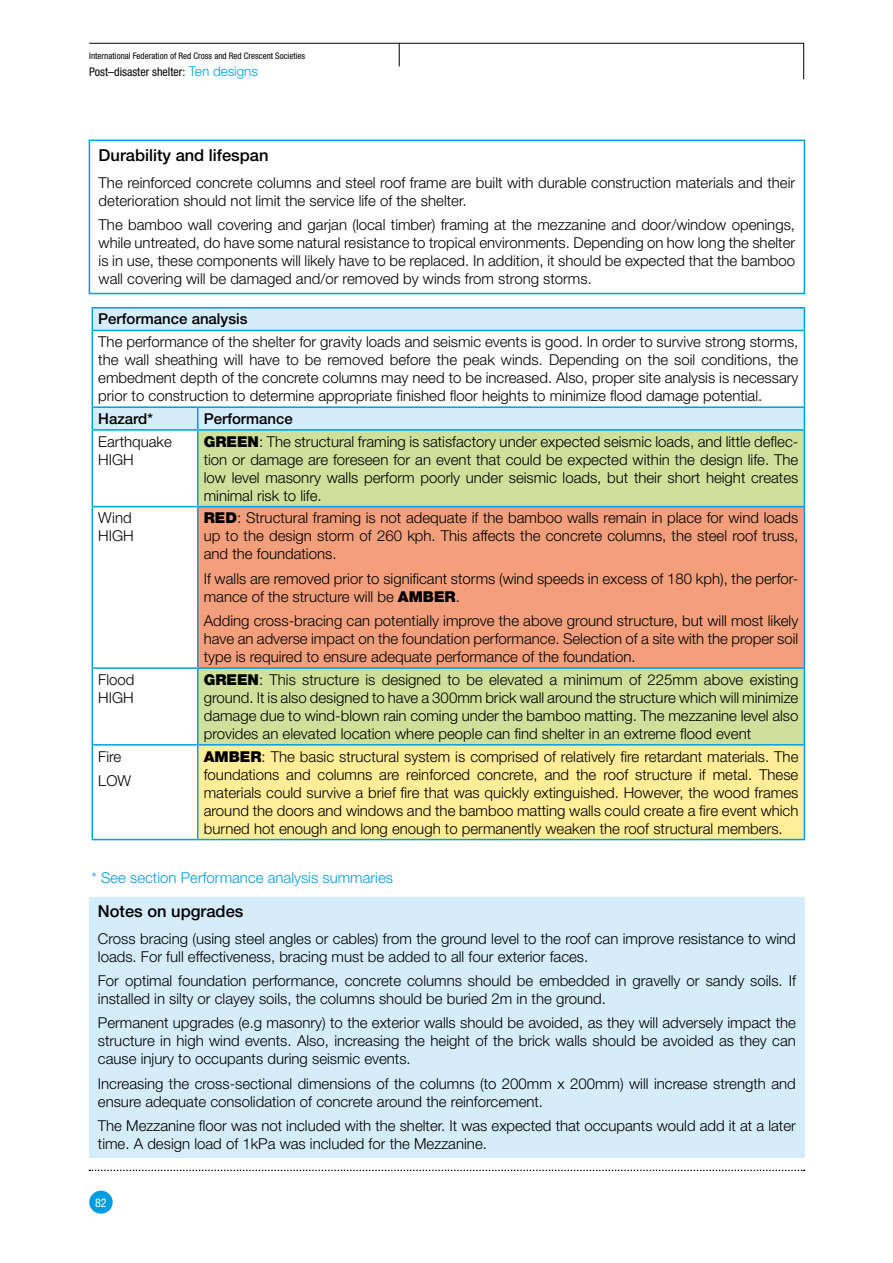
<style>
.page{position:relative;width:893px;height:1263px;background:#fff}
.page>*{position:absolute;margin:0;border:0;box-sizing:border-box;transform-origin:0 0}
.t1{font:500 16.5px "Helvetica Neue LT Pro";color:#000}
.t2{font:300 15px/18px "Helvetica Neue LT Pro";color:#000}
.t3{font:300 15px "Helvetica Neue LT Pro";color:#009ee0}
.t4{font:500 15px "Helvetica Neue LT Pro";color:#000}
.t5{font:condensed 12px "Helvetica Neue";color:#000}
.t6{font:condensed 12px "Helvetica Neue";color:#fff}
.t7{font:condensed 9px "Helvetica Neue";color:#000}
.s1{font-family:"Helvetica Neue LT Pro";font-weight:300;font-stretch:normal;font-size:13.5px;color:#009ee0}
.s2{font-weight:500}
.s3{font-weight:900}
</style>
<div class="page">
<svg style="left:89px;top:1169px;width:716px;height:2px"></svg>
<div style="left:89px;top:1191px;width:24px;height:23px;background:#009ee0;border-radius:50%"></div>
<svg style="left:89px;top:43px;width:715px;height:37px"></svg>
<div style="left:89px;top:897px;width:715px;height:261px;background:#d5edfa"></div>
<svg style="left:93px;top:308px;width:711px;height:121px"></svg>
<div style="left:198px;top:431px;width:606px;height:313px;background:#d0df99"></div>
<div style="left:198px;top:507px;width:606px;height:161px;background:#f39f7b"></div>
<div style="left:198px;top:745px;width:606px;height:94px;background:#ffed98"></div>
<hr style="left:92px;top:331px;width:1px;height:75px;background:#009ee0">
<hr style="left:804px;top:331px;width:1px;height:75px;background:#009ee0">
<hr style="left:92px;top:406px;width:106px;height:2px;background:#009ee0">
<hr style="left:198px;top:406px;width:607px;height:2px;background:#009ee0">
<svg style="left:92px;top:408px;width:106px;height:431px"></svg>
<svg style="left:804px;top:408px;width:1px;height:21px"></svg>
<hr style="left:92px;top:429px;width:106px;height:2px;background:#009ee0">
<hr style="left:198px;top:429px;width:607px;height:2px;background:#009ee0">
<hr style="left:92px;top:431px;width:1px;height:75px;background:#009ee0">
<hr style="left:197px;top:431px;width:1px;height:75px;background:#009ee0">
<hr style="left:804px;top:431px;width:1px;height:75px;background:#009ee0">
<hr style="left:92px;top:506px;width:106px;height:1px;background:#009ee0">
<hr style="left:92px;top:507px;width:1px;height:160px;background:#009ee0">
<hr style="left:198px;top:506px;width:607px;height:1px;background:#009ee0">
<hr style="left:197px;top:507px;width:1px;height:160px;background:#009ee0">
<hr style="left:804px;top:507px;width:1px;height:160px;background:#009ee0">
<hr style="left:92px;top:667px;width:106px;height:2px;background:#009ee0">
<hr style="left:92px;top:669px;width:1px;height:75px;background:#009ee0">
<hr style="left:198px;top:667px;width:607px;height:2px;background:#009ee0">
<hr style="left:197px;top:669px;width:1px;height:75px;background:#009ee0">
<hr style="left:804px;top:669px;width:1px;height:75px;background:#009ee0">
<hr style="left:92px;top:744px;width:106px;height:2px;background:#009ee0">
<hr style="left:92px;top:746px;width:1px;height:93px;background:#009ee0">
<hr style="left:198px;top:744px;width:607px;height:2px;background:#009ee0">
<hr style="left:197px;top:746px;width:1px;height:93px;background:#009ee0">
<hr style="left:804px;top:746px;width:1px;height:93px;background:#009ee0">
<hr style="left:92px;top:839px;width:106px;height:1px;background:#009ee0">
<hr style="left:198px;top:839px;width:607px;height:1px;background:#009ee0">
<hr style="left:92px;top:307px;width:106px;height:1px;background:#009ee0">
<svg style="left:92px;top:308px;width:1px;height:22px"></svg>
<hr style="left:198px;top:307px;width:607px;height:1px;background:#009ee0">
<svg style="left:804px;top:308px;width:1px;height:22px"></svg>
<hr style="left:92px;top:330px;width:106px;height:1px;background:#009ee0">
<hr style="left:198px;top:330px;width:607px;height:1px;background:#009ee0">
<div style="left:89px;top:140px;width:716px;height:154px;border:2px solid #009ee0"></div>
<p class="t7" style="left:89px;top:51px;width:218px">International Federation of Red Cross and Red Crescent Societies</p>
<p class="t5" style="left:89px;top:64px;width:170px">Post–disaster shelter: <span class="s1">Ten designs</span></p>
<p class="t1" style="left:99px;top:146px;width:171px">Durability and lifespan</p>
<p class="t2" style="left:99px;top:173px;width:698px">The reinforced concrete columns and steel roof frame are built with durable construction materials and their deterioration should not limit the service life of the shelter.</p>
<p class="t2" style="left:99px;top:216px;width:698px;text-align:justify">The bamboo wall covering and garjan (local timber) framing at the mezzanine and door/window openings, while untreated, do have some natural resistance to tropical environments. Depending on how long the shelter is in use, these components will likely have to be replaced. In addition, it should be expected that the bamboo wall covering will be damaged and/or removed by winds from strong storms.</p>
<p class="t2" style="left:98px;top:307px;width:702px;line-height:22.6px"><span class="s2">Performance analysis<br></span>The performance of the shelter for gravity loads and seismic events is good. In order to survive strong storms,</p>
<p class="t2" style="left:98px;top:351px;width:702px;text-align:justify">the wall sheathing will have to be removed before the peak winds. Depending on the soil conditions, the embedment depth of the concrete columns may need to be increased. Also, proper site analysis is necessary prior to construction to determine appropriate finished floor heights to minimize flood damage potential.</p>
<p class="t4" style="left:98px;top:410px;width:56px">Hazard*</p>
<p class="t4" style="left:204px;top:410px;width:91px">Performance</p>
<p class="t2" style="left:98px;top:432px;width:75px">Earthquake<br>HIGH</p>
<p class="t2" style="left:204px;top:432px;width:596px;text-align:justify"><span class="s3">GREEN</span>: The structural framing is satisfactory under expected seismic loads, and little deflec&shy;tion or damage are foreseen for an event that could be expected within the design life. The low level masonry walls perform poorly under seismic loads, but their short height creates minimal risk to life.</p>
<p class="t2" style="left:98px;top:509px;width:37px">Wind<br>HIGH</p>
<p class="t2" style="left:204px;top:509px;width:596px;text-align:justify"><span class="s3">RED</span>: Structural framing is not adequate if the bamboo walls remain in place for wind loads up to the design storm of 260 kph. This affects the concrete columns, the steel roof truss, and the foundations.</p>
<p class="t2" style="left:204px;top:569px;width:596px">If walls are removed prior to significant storms (wind speeds in excess of 180 kph), the perfor&shy;mance of the structure will be <span class="s3">AMBER</span>.</p>
<p class="t2" style="left:204px;top:611px;width:596px;text-align:justify">Adding cross-bracing can potentially improve the above ground structure, but will most likely have an adverse impact on the foundation performance. Selection of a site with the proper soil type is required to ensure adequate performance of the foundation.</p>
<p class="t2" style="left:98px;top:670px;width:38px">Flood<br>HIGH</p>
<p class="t2" style="left:204px;top:670px;width:596px;text-align:justify"><span class="s3">GREEN</span>: This structure is designed to be elevated a minimum of 225mm above existing ground. It is also designed to have a 300mm brick wall around the structure which will minimize damage due to wind-blown rain coming under the bamboo matting. The mezzanine level also provides an elevated location where people can find shelter in an extreme flood event</p>
<p class="t2" style="left:98px;top:744px;width:34px;line-height:24.3px">Fire<br>LOW</p>
<p class="t2" style="left:204px;top:747px;width:596px;text-align:justify"><span class="s3">AMBER</span>: The basic structural system is comprised of relatively fire retardant materials. The foundations and columns are reinforced concrete, and the roof structure if metal. These materials could survive a brief fire that was quickly extinguished. However, the wood frames around the doors and windows and the bamboo matting walls could create a fire event which burned hot enough and long enough to permanently weaken the roof structural members.</p>
<p class="t3" style="left:92px;top:869px;width:303px">* See section Performance analysis summaries</p>
<p class="t1" style="left:98px;top:901px;width:147px">Notes on upgrades</p>
<p class="t2" style="left:98px;top:929px;width:699px">Cross bracing (using steel angles or cables) from the ground level to the roof can improve resistance to wind loads. For full effectiveness, bracing must be added to all four exterior faces.</p>
<p class="t2" style="left:98px;top:971px;width:699px">For optimal foundation performance, concrete columns should be embedded in gravelly or sandy soils. If installed in silty or clayey soils, the columns should be buried 2m in the ground.</p>
<p class="t2" style="left:98px;top:1014px;width:700px;text-align:justify">Permanent upgrades (e.g masonry) to the exterior walls should be avoided, as they will adversely impact the structure in high wind events. Also, increasing the height of the brick walls should be avoided as they can cause injury to occupants during seismic events.</p>
<p class="t2" style="left:98px;top:1074px;width:699px">Increasing the cross-sectional dimensions of the columns (to 200mm x 200mm) will increase strength and ensure adequate consolidation of concrete around the reinforcement.</p>
<p class="t2" style="left:98px;top:1116px;width:699px">The Mezzanine floor was not included with the shelter. It was expected that occupants would add it at a later time. A design load of 1kPa was included for the Mezzanine.</p>
<p class="t6" style="left:95px;top:1195px;width:13px">82</p>
</div>
